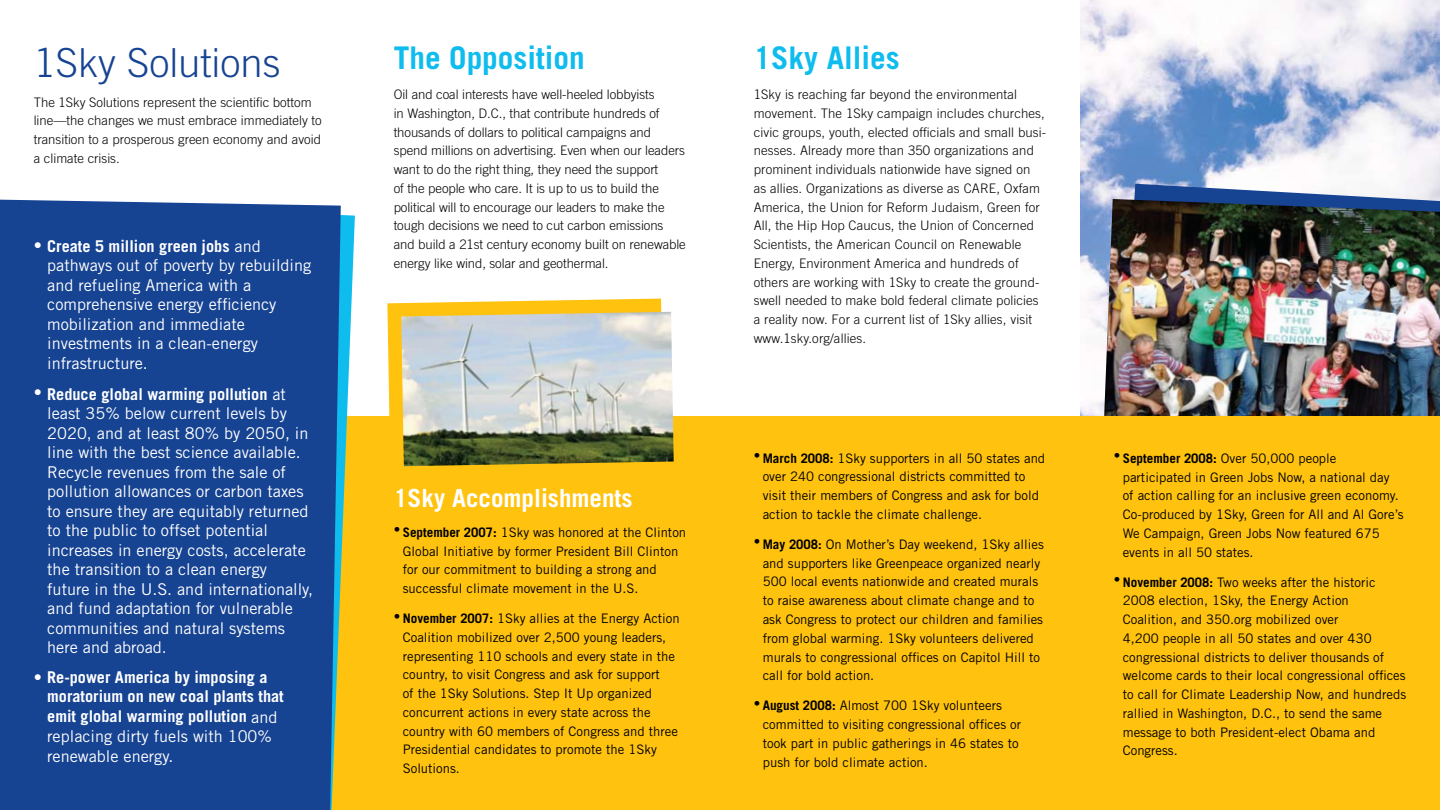
<style>
.page{position:relative;width:1440px;height:810px;background:#fff}
.page>*{position:absolute;margin:0;border:0;box-sizing:border-box;transform-origin:0 0}
.t1{font:300 40px "Trade Gothic";color:#164392}
.t2{font:700 31.25px "Trade Gothic";color:#0ebcee}
.t3{font:700 25px "Trade Gothic";color:#fff}
.t4{font:16.25px/19.5px "Trade Gothic";color:#fff}
.t5{font:700 16.25px/19.9px "Trade Gothic";color:#fff}
.t6{font:13.12px/18.8px "Trade Gothic";color:#000}
.t7{font:300 13.12px/18.8px "Trade Gothic";letter-spacing:.01em;color:#000}
.s1{font-weight:300}
.s2{font-weight:700}
.s3{font-weight:400}
</style>
<div class="page">
<svg style="left:387px;top:299px;width:275px;height:117px;background:#feca2f"></svg>
<img style="left:1080px;top:0;width:360px;height:416px">
<svg style="left:1106px;top:184px;width:334px;height:15px"></svg>
<img style="left:1100px;top:199px;width:340px;height:217px">
<div style="left:273px;top:416px;width:1167px;height:394px;background:#ffc20e"></div>
<svg style="left:341px;top:215px;width:14px;height:354px"></svg>
<div style="left:0;top:200px;width:341px;height:610px;background:#164392"></div>
<img style="left:401px;top:312px;width:273px;height:154px">
<h1 class="t1" style="left:34px;top:39px;width:248px">1Sky Solutions</h1>
<p class="t7" style="left:34px;top:92px;width:290px">The 1Sky Solutions represent the scientific bottom line—the changes we must embrace immediately to transition to a prosperous green economy and avoid a climate crisis.</p>
<p class="t4" style="left:47px;top:236px;width:266px;text-indent:-14px"><span class="s1">•</span> <span class="s2">Create 5 million green jobs</span> and pathways out of poverty by rebuilding and refueling America with a comprehensive energy efficiency mobilization and immediate investments in a clean-energy infrastructure.</p>
<p class="t4" style="left:47px;top:384px;width:267px;text-indent:-14px"><span class="s1">•</span> <span class="s2">Reduce global warming pollution</span> at least 35% below current levels by 2020, and at least 80% by 2050, in line with the best science available.<br>Recycle revenues from the sale of pollution allowances or carbon taxes to ensure they are equitably returned to the public to offset potential increases in energy costs, accelerate the transition to a clean energy future in the U.S. and internationally, and fund adaptation for vulnerable communities and natural systems here and abroad.</p>
<p class="t5" style="left:47px;top:667px;width:238px;text-indent:-14px"><span class="s1">•</span> Re-power America by imposing a moratorium on new coal plants that emit global warming pollution <span class="s3">and replacing dirty fuels with 100% renewable energy.</span></p>
<h2 class="t2" style="left:394px;top:39px;width:192px">The Opposition</h2>
<p class="t7" style="left:394px;top:85px;width:294px">Oil and coal interests have well-heeled lobbyists<br>in Washington, D.C., that contribute hundreds of thousands of dollars to political campaigns and spend millions on advertising. Even when our leaders want to do the right thing, they need the support<br>of the people who care. It is up to us to build the political will to encourage our leaders to make the tough decisions we need to cut carbon emissions and build a 21st century economy built on renewable energy like wind, solar and geothermal.</p>
<h3 class="t3" style="left:394px;top:483px;width:240px">1Sky Accomplishments</h3>
<p class="t6" style="left:403px;top:523px;width:285px;text-indent:-9px">• <span class="s2">September 2007:</span> 1Sky was honored at the Clinton Global Initiative by former President Bill Clinton for our commitment to building a strong and successful climate movement in the U.S.</p>
<p class="t6" style="left:403px;top:609px;width:279px;text-indent:-9px">• <span class="s2">November 2007:</span> 1Sky allies at the Energy Action Coalition mobilized over 2,500 young leaders, representing 110 schools and every state in the country, to visit Congress and ask for support<br>of the 1Sky Solutions. Step It Up organized concurrent actions in every state across the country with 60 members of Congress and three Presidential candidates to promote the 1Sky Solutions.</p>
<h2 class="t2" style="left:754px;top:39px;width:147px">1Sky Allies</h2>
<p class="t7" style="left:754px;top:85px;width:294px">1Sky is reaching far beyond the environmental movement. The 1Sky campaign includes churches, civic groups, youth, elected officials and small busi&shy;nesses. Already more than 350 organizations and prominent individuals nationwide have signed on<br>as allies. Organizations as diverse as CARE, Oxfam America, the Union for Reform Judaism, Green for All, the Hip Hop Caucus, the Union of Concerned Scientists, the American Council on Renewable Energy, Environment America and hundreds of others are working with 1Sky to create the ground&shy;swell needed to make bold federal climate policies a reality now. For a current list of 1Sky allies, visit www.1sky.org/allies.</p>
<p class="t6" style="left:763px;top:449px;width:284px;text-indent:-9px">• <span class="s2">March 2008:</span> 1Sky supporters in all 50 states and over 240 congressional districts committed to visit their members of Congress and ask for bold action to tackle the climate challenge.</p>
<p class="t6" style="left:763px;top:535px;width:283px;text-indent:-9px">• <span class="s2">May 2008:</span> On Mother’s Day weekend, 1Sky allies and supporters like Greenpeace organized nearly 500 local events nationwide and created murals to raise awareness about climate change and to ask Congress to protect our children and families from global warming. 1Sky volunteers delivered murals to congressional offices on Capitol Hill to call for bold action.</p>
<p class="t6" style="left:763px;top:696px;width:260px;text-indent:-9px">• <span class="s2">August 2008:</span> Almost 700 1Sky volunteers committed to visiting congressional offices or took part in public gatherings in 46 states to push for bold climate action.</p>
<p class="t6" style="left:1123px;top:449px;width:282px;text-indent:-9px">• <span class="s2">September 2008:</span> Over 50,000 people participated in Green Jobs Now, a national day of action calling for an inclusive green economy.<br>Co-produced by 1Sky, Green for All and Al Gore’s We Campaign, Green Jobs Now featured 675 events in all 50 states.</p>
<p class="t6" style="left:1123px;top:572px;width:285px;text-indent:-9px">• <span class="s2">November 2008:</span> Two weeks after the historic 2008 election, 1Sky, the Energy Action Coalition, and 350.org mobilized over<br>4,200 people in all 50 states and over 430 congressional districts to deliver thousands of welcome cards to their local congressional offices to call for Climate Leadership Now, and hundreds rallied in Washington, D.C., to send the same message to both President-elect Obama and Congress.</p>
</div>
